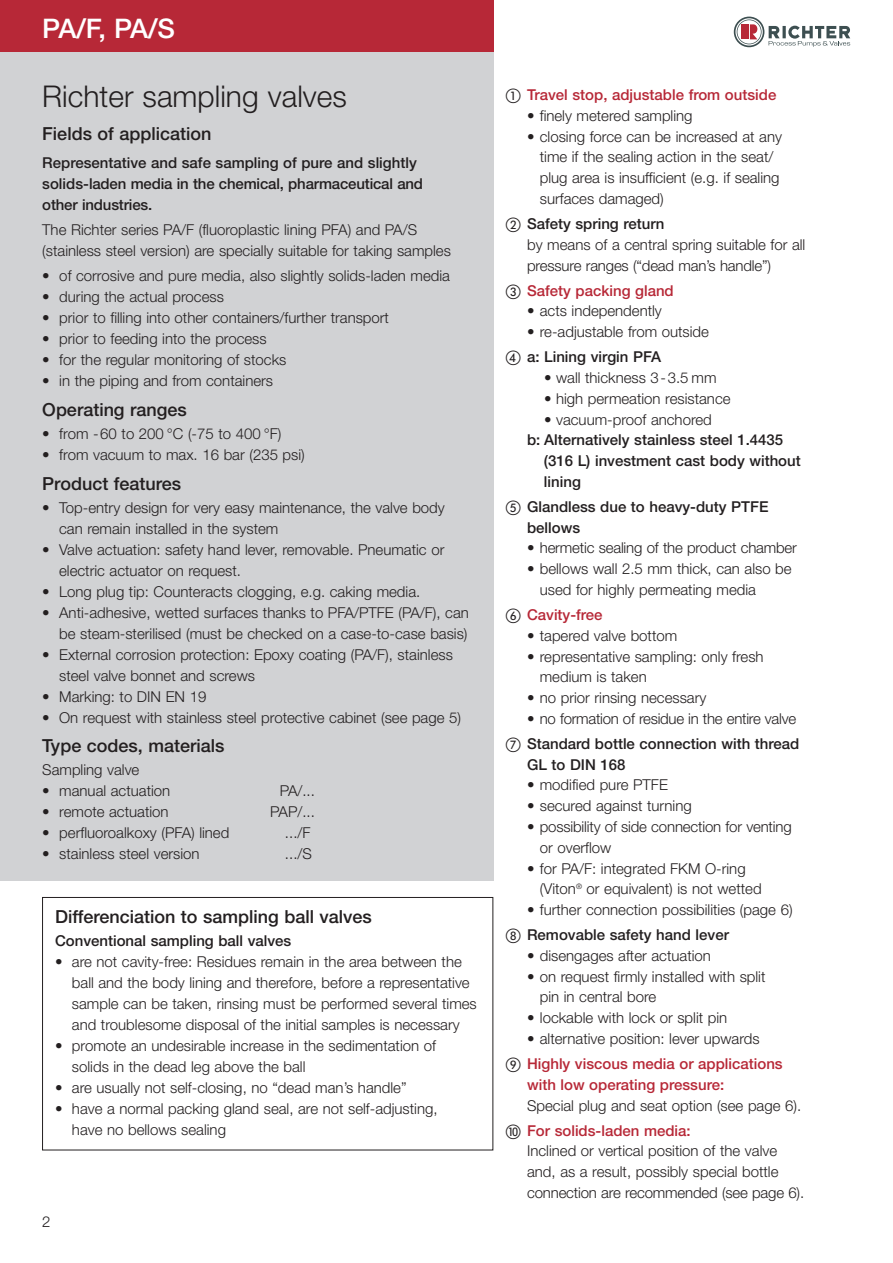
<style>
.page{position:relative;width:893px;height:1263px;background:#fff}
.page>*{position:absolute;margin:0;border:0;box-sizing:border-box;transform-origin:0 0}
.t1{font:300 30px "Helvetica Neue";color:#231f20}
.t2{font:500 27px "Helvetica Neue";color:#fff}
.t3{font:500 18px "Helvetica Neue";color:#231f20}
.t4{font:300 15px/21px "Helvetica Neue";color:#231f20}
.t5{font:500 15px/20.9px "Helvetica Neue";color:#231f20}
.t6{font:500 15px/20.9px "Helvetica Neue";color:#b72837}
.s1{font-family:"European Pi One";font-weight:400;color:#231f20}
</style>
<div class="page">
<div style="left:0;top:51px;width:493px;height:829px;background:#d1d2d4"></div>
<div style="left:0;top:0;width:493px;height:51px;background:#b72837"></div>
<svg style="left:734px;top:17px;width:116px;height:30px"></svg>
<div style="left:741px;top:24px;width:7px;height:15px;background:#b72837"></div>
<div style="left:42px;top:897px;width:451px;height:253px;border:1px solid #231f20"></div>
<h2 class="t2" style="left:42px;top:19px;width:134px">PA/F, PA/S</h2>
<h1 class="t1" style="left:42px;top:85px;width:306px">Richter sampling valves</h1>
<p class="t3" style="left:42px;top:128px;width:171px">Fields of application</p>
<p class="t5" style="left:42px;top:153px;width:382px">Representative and safe sampling of pure and slightly solids-laden media in the chemical, pharmaceutical and other industries.</p>
<p class="t4" style="left:42px;top:221px;width:410px">The Richter series PA/F (fluoroplastic lining PFA) and PA/S (stainless steel version) are specially suitable for taking samples</p>
<p class="t4" style="left:42px;top:267px;width:409px">• of corrosive and pure media, also slightly solids-laden media</p>
<p class="t4" style="left:42px;top:288px;width:183px">• during the actual process</p>
<p class="t4" style="left:42px;top:309px;width:348px">• prior to filling into other containers/further transport</p>
<p class="t4" style="left:42px;top:330px;width:226px">• prior to feeding into the process</p>
<p class="t4" style="left:42px;top:351px;width:246px">• for the regular monitoring of stocks</p>
<p class="t4" style="left:42px;top:372px;width:232px">• in the piping and from containers</p>
<p class="t3" style="left:42px;top:403px;width:146px">Operating ranges</p>
<p class="t4" style="left:42px;top:425px;width:241px">• from -60 to 200 °C (-75 to 400 °F)</p>
<p class="t4" style="left:42px;top:446px;width:264px">• from vacuum to max. 16 bar (235 psi)</p>
<p class="t3" style="left:42px;top:477px;width:140px">Product features</p>
<p class="t4" style="left:59px;top:498px;width:387px;text-indent:-17px">• Top-entry design for very easy maintenance, the valve body can remain installed in the system</p>
<p class="t4" style="left:59px;top:540px;width:387px;text-indent:-17px">• Valve actuation: safety hand lever, removable. Pneumatic or electric actuator on request.</p>
<p class="t4" style="left:42px;top:582px;width:379px">• Long plug tip: Counteracts clogging, e.g. caking media.</p>
<p class="t4" style="left:42px;top:603px;width:428px;text-align:right">• Anti-adhesive, wetted surfaces thanks to PFA/PTFE (PA/F), can be steam-sterilised (must be checked on a case-to-case basis)</p>
<p class="t4" style="left:59px;top:645px;width:395px;text-indent:-17px">• External corrosion protection: Epoxy coating (PA/F), stainless steel valve bonnet and screws</p>
<p class="t4" style="left:42px;top:687px;width:166px">• Marking: to DIN EN 19</p>
<p class="t4" style="left:42px;top:708px;width:420px">• On request with stainless steel protective cabinet (see page 5)</p>
<p class="t3" style="left:42px;top:739px;width:184px">Type codes, materials</p>
<p class="t4" style="left:42px;top:761px;width:99px">Sampling valve</p>
<p class="t4" style="left:42px;top:782px;width:129px">• manual actuation</p>
<p class="t4" style="left:280px;top:782px;width:37px">PA/...</p>
<p class="t4" style="left:42px;top:803px;width:128px">• remote actuation</p>
<p class="t4" style="left:270px;top:803px;width:46px">PAP/...</p>
<p class="t4" style="left:42px;top:824px;width:189px">• perfluoroalkoxy (PFA) lined</p>
<p class="t4" style="left:285px;top:824px;width:27px">.../F</p>
<p class="t4" style="left:42px;top:845px;width:159px">• stainless steel version</p>
<p class="t4" style="left:285px;top:845px;width:28px">.../S</p>
<p class="t3" style="left:55px;top:910px;width:318px">Differenciation to sampling ball valves</p>
<p class="t5" style="left:55px;top:932px;width:238px">Conventional sampling ball valves</p>
<p class="t4" style="left:72px;top:953px;width:406px;text-indent:-17px">• are not cavity-free: Residues remain in the area between the ball and the body lining and therefore, before a representative sample can be taken, rinsing must be performed several times and troublesome disposal of the initial samples is necessary</p>
<p class="t4" style="left:72px;top:1037px;width:365px;text-indent:-17px">• promote an undesirable increase in the sedimentation of solids in the dead leg above the ball</p>
<p class="t4" style="left:55px;top:1079px;width:353px">• are usually not self-closing, no “dead man’s handle”</p>
<p class="t4" style="left:72px;top:1100px;width:367px;text-indent:-17px">• have a normal packing gland seal, are not self-adjusting, have no bellows sealing</p>
<p class="t4" style="left:42px;top:1212px;width:10px">2</p>
<p class="t6" style="left:506px;top:86px;width:272px"><span class="s1">-</span> Travel stop, adjustable from outside</p>
<p class="t4" style="left:527px;top:106px;width:167px">• finely metered sampling</p>
<p class="t4" style="left:540px;top:127px;width:244px;text-indent:-13px">• closing force can be increased at any time if the sealing action in the seat/ plug area is insufficient (e.g. if sealing surfaces damaged)</p>
<p class="t5" style="left:527px;top:215px;width:139px">Safety spring return</p>
<p class="t4" style="left:527px;top:236px;width:279px">by means of a central spring suitable for all pressure ranges (“dead man’s handle”)</p>
<p class="t6" style="left:527px;top:281px;width:148px">Safety packing gland</p>
<p class="t4" style="left:527px;top:302px;width:136px">• acts independently</p>
<p class="t4" style="left:527px;top:323px;width:183px">• re-adjustable from outside</p>
<p class="t5" style="left:527px;top:348px;width:135px">a: Lining virgin PFA</p>
<p class="t4" style="left:544px;top:369px;width:174px">• wall thickness 3-3.5 mm</p>
<p class="t4" style="left:544px;top:389px;width:188px">• high permeation resistance</p>
<p class="t4" style="left:544px;top:410px;width:169px">• vacuum-proof anchored</p>
<p class="t5" style="left:544px;top:431px;width:258px;text-indent:-17px">b: Alternatively stainless steel 1.4435 (316 L) investment cast body without lining</p>
<p class="t5" style="left:527px;top:498px;width:243px">Glandless due to heavy-duty PTFE bellows</p>
<p class="t4" style="left:527px;top:539px;width:271px">• hermetic sealing of the product chamber</p>
<p class="t4" style="left:540px;top:560px;width:253px;text-indent:-13px">• bellows wall 2.5 mm thick, can also be used for highly permeating media</p>
<p class="t6" style="left:527px;top:606px;width:77px">Cavity-free</p>
<p class="t4" style="left:527px;top:626px;width:152px">• tapered valve bottom</p>
<p class="t4" style="left:540px;top:647px;width:225px;text-indent:-13px">• representative sampling: only fresh medium is taken</p>
<p class="t4" style="left:527px;top:689px;width:181px">• no prior rinsing necessary</p>
<p class="t4" style="left:527px;top:709px;width:270px">• no formation of residue in the entire valve</p>
<p class="t5" style="left:527px;top:735px;width:274px">Standard bottle connection with thread<br>GL to DIN 168</p>
<p class="t4" style="left:527px;top:776px;width:142px">• modified pure PTFE</p>
<p class="t4" style="left:527px;top:797px;width:166px">• secured against turning</p>
<p class="t4" style="left:540px;top:818px;width:253px;text-indent:-13px">• possibility of side connection for venting or overflow</p>
<p class="t4" style="left:540px;top:859px;width:223px;text-indent:-13px">• for PA/F: integrated FKM O-ring (Viton<sup>®</sup> or equivalent) is not wetted</p>
<p class="t4" style="left:527px;top:901px;width:267px">• further connection possibilities (page 6)</p>
<p class="t5" style="left:527px;top:926px;width:203px">Removable safety hand lever</p>
<p class="t4" style="left:527px;top:946px;width:185px">• disengages after actuation</p>
<p class="t4" style="left:540px;top:967px;width:227px;text-indent:-13px">• on request firmly installed with split pin in central bore</p>
<p class="t4" style="left:527px;top:1009px;width:202px">• lockable with lock or split pin</p>
<p class="t4" style="left:527px;top:1030px;width:234px">• alternative position: lever upwards</p>
<p class="t6" style="left:527px;top:1055px;width:257px">Highly viscous media or applications with low operating pressure:</p>
<p class="t4" style="left:527px;top:1096px;width:276px">Special plug and seat option (see page 6).</p>
<p class="t6" style="left:527px;top:1121px;width:165px">For solids-laden media:</p>
<p class="t4" style="left:527px;top:1142px;width:279px">Inclined or vertical position of the valve and, as a result, possibly special bottle connection are recommended (see page 6).</p>
</div>
